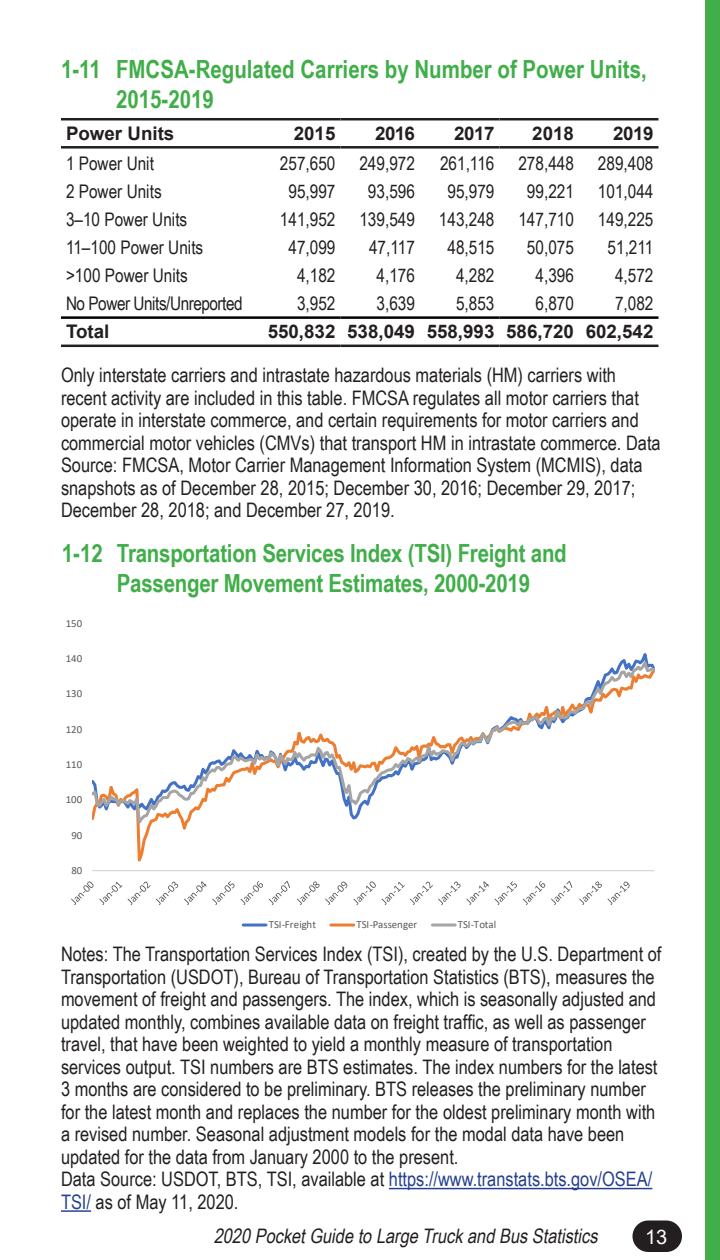
<style>
.page{position:relative;width:720px;height:1260px;background:#fff}
.page>*{position:absolute;margin:0;border:0;box-sizing:border-box;transform-origin:0 0}
.H3_-_Chapter_1{font:700 25px/30px "Arial Narrow";letter-spacing:-.01em;color:#40ae49}
.t1{font:20px/22.5px "Arial Narrow";color:#231f20}
.t2{font:italic 20px "Arial Narrow";color:#231f20}
.t3{font:20px "Arial";color:#fff}
.t4{font:18.75px "Arial Narrow";color:#231f20}
.t5{font:700 18.75px "Arial";color:#231f20}
.t6{font:18.75px "Arial Narrow";letter-spacing:-.025em;color:#231f20}
.t7{font:10.75px "Calibri";letter-spacing:-.005em;color:#595959}
.s1{color:#253f8e}
</style>
<div class="page">
<div style="left:632px;top:1220px;width:50px;height:32px;background:#231f20;border-radius:16px"></div>
<div style="left:705px;top:0;width:15px;height:1260px;background:#40ae49"></div>
<hr style="left:61px;top:316px;width:200px;height:3px;background:#000">
<hr style="left:261px;top:316px;width:80px;height:3px;background:#000">
<hr style="left:340px;top:316px;width:80px;height:3px;background:#000">
<hr style="left:420px;top:316px;width:79px;height:3px;background:#000">
<hr style="left:500px;top:316px;width:79px;height:3px;background:#000">
<hr style="left:579px;top:316px;width:80px;height:3px;background:#000">
<hr style="left:61px;top:146px;width:200px;height:3px;background:#231f20">
<hr style="left:261px;top:146px;width:80px;height:3px;background:#231f20">
<hr style="left:340px;top:146px;width:80px;height:3px;background:#231f20">
<hr style="left:420px;top:146px;width:79px;height:3px;background:#231f20">
<hr style="left:500px;top:146px;width:79px;height:3px;background:#231f20">
<hr style="left:579px;top:146px;width:80px;height:3px;background:#231f20">
<hr style="left:61px;top:118px;width:200px;height:2px;background:#231f20">
<hr style="left:61px;top:345px;width:200px;height:2px;background:#231f20">
<hr style="left:261px;top:118px;width:80px;height:2px;background:#231f20">
<hr style="left:340px;top:118px;width:80px;height:2px;background:#231f20">
<hr style="left:420px;top:118px;width:79px;height:2px;background:#231f20">
<hr style="left:500px;top:118px;width:79px;height:2px;background:#231f20">
<hr style="left:579px;top:118px;width:80px;height:2px;background:#231f20">
<hr style="left:261px;top:345px;width:80px;height:2px;background:#231f20">
<hr style="left:340px;top:345px;width:80px;height:2px;background:#231f20">
<hr style="left:420px;top:345px;width:79px;height:2px;background:#231f20">
<hr style="left:500px;top:345px;width:79px;height:2px;background:#231f20">
<hr style="left:579px;top:345px;width:80px;height:2px;background:#231f20">
<hr style="left:389px;top:1188px;width:263px;height:1px;background:#253f8e">
<hr style="left:61px;top:1210px;width:30px;height:2px;background:#253f8e">
<svg style="left:92px;top:831px;width:563px;height:40px"></svg>
<svg style="left:92px;top:655px;width:563px;height:176px"></svg>
<svg style="left:71px;top:880px;width:559px;height:25px"></svg>
<hr style="left:243px;top:924px;width:23px;height:3px;background:#4472c4">
<hr style="left:331px;top:924px;width:23px;height:3px;background:#ed7d31">
<hr style="left:432px;top:924px;width:23px;height:3px;background:#a5a5a5">
<p class="H3_-_Chapter_1" style="left:116px;top:53px;width:532px;text-indent:-55px">1-11 FMCSA-Regulated Carriers by Number of Power Units,<br>2015-2019</p>
<p class="t5" style="left:66px;top:120px;width:110px">Power Units</p>
<p class="t5" style="left:294px;top:120px;width:43px">2015</p>
<p class="t5" style="left:375px;top:120px;width:41px">2016</p>
<p class="t5" style="left:454px;top:120px;width:42px">2017</p>
<p class="t5" style="left:532px;top:120px;width:43px">2018</p>
<p class="t5" style="left:613px;top:120px;width:42px">2019</p>
<p class="t4" style="left:66px;top:149px;width:90px">1 Power Unit</p>
<p class="t4" style="left:280px;top:149px;width:57px">257,650</p>
<p class="t4" style="left:359px;top:149px;width:57px">249,972</p>
<p class="t4" style="left:440px;top:149px;width:56px">261,116</p>
<p class="t4" style="left:518px;top:149px;width:57px">278,448</p>
<p class="t4" style="left:598px;top:149px;width:57px">289,408</p>
<p class="t4" style="left:66px;top:177px;width:97px">2 Power Units</p>
<p class="t4" style="left:288px;top:177px;width:49px">95,997</p>
<p class="t4" style="left:368px;top:177px;width:49px">93,596</p>
<p class="t4" style="left:447px;top:177px;width:49px">95,979</p>
<p class="t4" style="left:527px;top:177px;width:49px">99,221</p>
<p class="t4" style="left:598px;top:177px;width:57px">101,044</p>
<p class="t4" style="left:66px;top:206px;width:123px">3–10 Power Units</p>
<p class="t4" style="left:280px;top:206px;width:57px">141,952</p>
<p class="t4" style="left:359px;top:206px;width:57px">139,549</p>
<p class="t4" style="left:439px;top:206px;width:57px">143,248</p>
<p class="t4" style="left:518px;top:206px;width:57px">147,710</p>
<p class="t4" style="left:598px;top:206px;width:57px">149,225</p>
<p class="t4" style="left:66px;top:234px;width:139px">11–100 Power Units</p>
<p class="t4" style="left:288px;top:234px;width:49px">47,099</p>
<p class="t4" style="left:369px;top:234px;width:47px">47,117</p>
<p class="t4" style="left:447px;top:234px;width:49px">48,515</p>
<p class="t4" style="left:527px;top:234px;width:49px">50,075</p>
<p class="t4" style="left:608px;top:234px;width:47px">51,211</p>
<p class="t4" style="left:66px;top:262px;width:123px">&gt;100 Power Units</p>
<p class="t4" style="left:297px;top:262px;width:40px">4,182</p>
<p class="t4" style="left:377px;top:262px;width:40px">4,176</p>
<p class="t4" style="left:456px;top:262px;width:40px">4,282</p>
<p class="t4" style="left:536px;top:262px;width:40px">4,396</p>
<p class="t4" style="left:615px;top:262px;width:40px">4,572</p>
<p class="t6" style="left:66px;top:290px;width:178px">No Power Units/Unreported</p>
<p class="t4" style="left:297px;top:290px;width:40px">3,952</p>
<p class="t4" style="left:377px;top:290px;width:40px">3,639</p>
<p class="t4" style="left:456px;top:290px;width:40px">5,853</p>
<p class="t4" style="left:536px;top:290px;width:40px">6,870</p>
<p class="t4" style="left:615px;top:290px;width:40px">7,082</p>
<p class="t5" style="left:66px;top:319px;width:45px">Total</p>
<p class="t5" style="left:268px;top:319px;width:69px">550,832</p>
<p class="t5" style="left:347px;top:319px;width:69px">538,049</p>
<p class="t5" style="left:427px;top:319px;width:69px">558,993</p>
<p class="t5" style="left:506px;top:319px;width:69px">586,720</p>
<p class="t5" style="left:586px;top:319px;width:69px">602,542</p>
<p class="t1" style="left:61px;top:363px;width:601px">Only interstate carriers and intrastate hazardous materials (HM) carriers with recent activity are included in this table. FMCSA regulates all motor carriers that operate in interstate commerce, and certain requirements for motor carriers and commercial motor vehicles (CMVs) that transport HM in intrastate commerce. Data Source: FMCSA, Motor Carrier Management Information System (MCMIS), data snapshots as of December 28, 2015; December 30, 2016; December 29, 2017; December 28, 2018; and December 27, 2019.</p>
<p class="H3_-_Chapter_1" style="left:117px;top:537px;width:451px;text-indent:-55px">1-12 Transportation Services Index (TSI) Freight and<br>Passenger Movement Estimates, 2000-2019</p>
<p class="t7" style="left:66px;top:615px;width:18px">150</p>
<p class="t7" style="left:66px;top:651px;width:18px">140</p>
<p class="t7" style="left:66px;top:686px;width:18px">130</p>
<p class="t7" style="left:66px;top:722px;width:18px">120</p>
<p class="t7" style="left:66px;top:757px;width:18px">110</p>
<p class="t7" style="left:66px;top:792px;width:18px">100</p>
<p class="t7" style="left:71px;top:828px;width:12px">90</p>
<p class="t7" style="left:71px;top:863px;width:12px">80</p>
<p class="t7" style="left:269px;top:917px;width:49px">TSI-Freight</p>
<p class="t7" style="left:356px;top:917px;width:62px">TSI-Passenger</p>
<p class="t7" style="left:458px;top:917px;width:40px">TSI-Total</p>
<p class="t1" style="left:61px;top:942px;width:602px">Notes: The Transportation Services Index (TSI), created by the U.S. Department of Transportation (USDOT), Bureau of Transportation Statistics (BTS), measures the movement of freight and passengers. The index, which is seasonally adjusted and updated monthly, combines available data on freight traffic, as well as passenger travel, that have been weighted to yield a monthly measure of transportation services output. TSI numbers are BTS estimates. The index numbers for the latest 3 months are considered to be preliminary. BTS releases the preliminary number for the latest month and replaces the number for the oldest preliminary month with a revised number. Seasonal adjustment models for the modal data have been updated for the data from January 2000 to the present.</p>
<p class="t1" style="left:61px;top:1167px;width:593px">Data Source: USDOT, BTS, TSI, available at <span class="s1">https://www.transtats.bts.gov/OSEA/<br>TSI/</span> as of May 11, 2020.</p>
<p class="t2" style="left:214px;top:1221px;width:390px">2020PocketGuidetoLargeTruckandBusStatistics</p>
<p class="t3" style="left:645px;top:1223px;width:24px">13</p>
</div>
